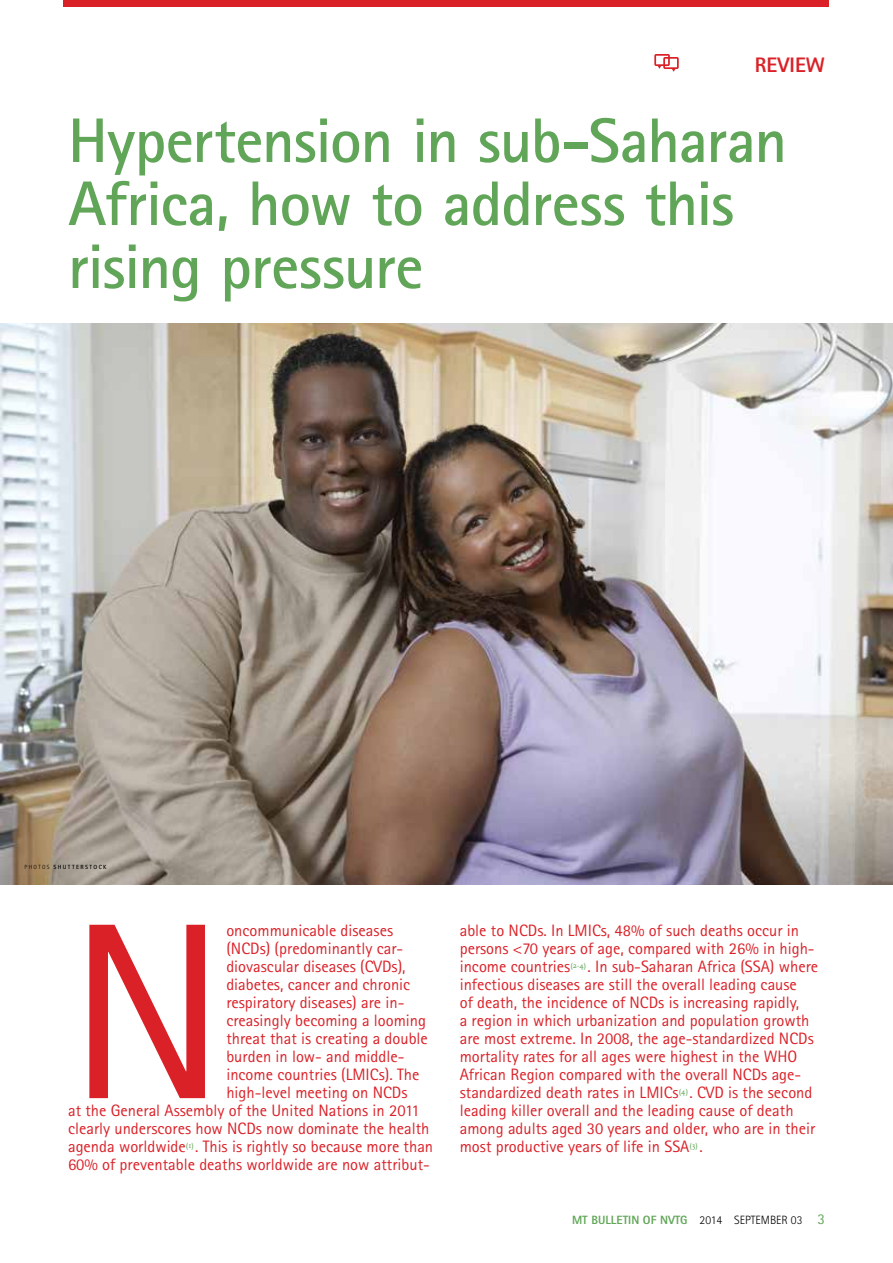
<style>
.page{position:relative;width:893px;height:1263px;background:#fff}
.page>*{position:absolute;margin:0;border:0;box-sizing:border-box;transform-origin:0 0}
.t1{font:251.25px "Rotis Sans Serif";color:#da2128}
.t2{font:700 63px/63px "Rotis Sans Serif Std";letter-spacing:-.02em;color:#61a658}
.t3{font:800 21px "Rotis Sans Serif Std";color:#da2128}
.t4{font:16.5px/18px "Rotis Sans Serif";color:#da2128}
.t5{font:800 12px "Rotis Sans Serif Std";color:#61a658}
.t6{font:700 6px "Rotis Sans Serif";letter-spacing:.23em;color:#000}
.s1{font-weight:300}
.s2{font-family:"Rotis Sans Serif";font-weight:300;color:#000}
.s3{font-weight:400;font-size:15px}
</style>
<div class="page">
<svg style="left:654px;top:54px;width:25px;height:18px"></svg>
<div style="left:64px;top:0;width:765px;height:7px;background:#da2128"></div>
<img style="left:0;top:323px;width:893px;height:562px">
<p class="t3" style="left:755px;top:52px;width:72px">REVIEW</p>
<h2 class="t2" style="left:68px;top:108px;width:721px">Hypertension in sub-Saharan<br>Africa, how to address this rising pressure</h2>
<p class="t6" style="left:24px;top:863px;width:84px"><span class="s1">PHOTOS</span> SHUTTERSTOCK</p>
<h1 class="t1" style="left:68px;top:865px;width:160px">N</h1>
<p class="t4" style="left:226px;top:921px;width:168px">oncommunicable diseases</p>
<p class="t4" style="left:226px;top:939px;width:178px">(NCDs) (predominantly car-</p>
<p class="t4" style="left:226px;top:957px;width:181px">diovascular diseases (CVDs),</p>
<p class="t4" style="left:226px;top:975px;width:185px">diabetes, cancer and chronic</p>
<p class="t4" style="left:226px;top:993px;width:180px">respiratory diseases) are in-</p>
<p class="t4" style="left:226px;top:1011px;width:201px">creasingly becoming a looming</p>
<p class="t4" style="left:226px;top:1029px;width:203px">threat that is creating a double</p>
<p class="t4" style="left:226px;top:1047px;width:180px">burden in low- and middle-</p>
<p class="t4" style="left:226px;top:1065px;width:195px">income countries (LMICs). The</p>
<p class="t4" style="left:226px;top:1083px;width:183px">high-level meeting on NCDs</p>
<p class="t4" style="left:68px;top:1101px;width:353px">at the General Assembly of the United Nations in 2011</p>
<p class="t4" style="left:68px;top:1119px;width:363px">clearly underscores how NCDs now dominate the health</p>
<p class="t4" style="left:68px;top:1137px;width:367px">agenda worldwide<sup>(1)</sup> . This is rightly so because more than</p>
<p class="t4" style="left:68px;top:1155px;width:363px">60% of preventable deaths worldwide are now attribut-</p>
<p class="t4" style="left:460px;top:921px;width:360px">able to NCDs. In LMICs, 48% of such deaths occur in persons &lt;70 years of age, compared with 26% in high&shy;income countries<sup>(2-4)</sup> . In sub-Saharan Africa (SSA) where infectious diseases are still the overall leading cause<br>of death, the incidence of NCDs is increasing rapidly,<br>a region in which urbanization and population growth are most extreme. In 2008, the age-standardized NCDs mortality rates for all ages were highest in the WHO African Region compared with the overall NCDs age&shy;standardized death rates in LMICs<sup>(4)</sup> . CVD is the second leading killer overall and the leading cause of death among adults aged 30 years and older, who are in their most productive years of life in SSA<sup>(3)</sup> .</p>
<p class="t5" style="left:572px;top:1212px;width:254px">MT BULLETIN OF NVTG <span class="s2">2014 SEPTEMBER 03</span> <span class="s3">3</span></p>
</div>
